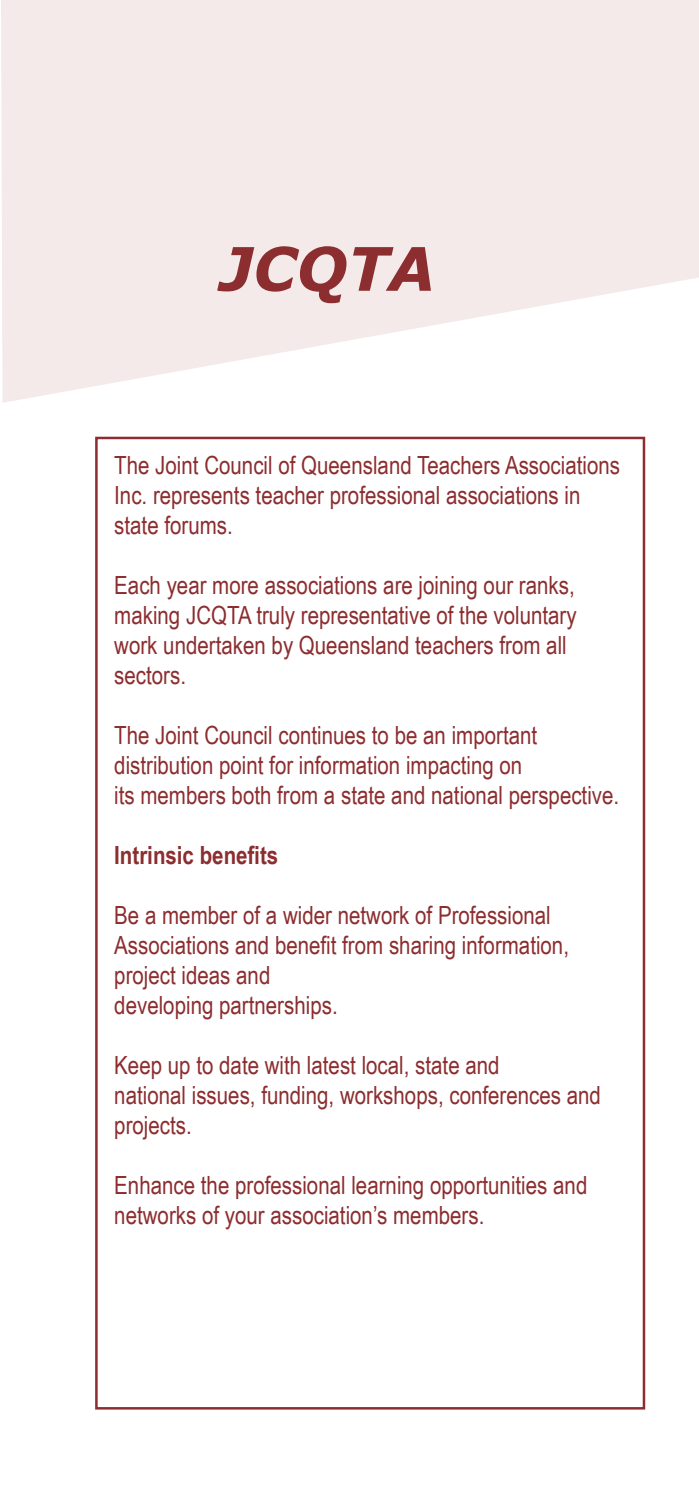
<style>
.page{position:relative;width:699px;height:1489px;background:#fff}
.page>*{position:absolute;margin:0;border:0;box-sizing:border-box;transform-origin:0 0}
.t1{font:italic 700 60px "Verdana";color:#8c2d2f}
.t2{font:25px/30px "Arial Narrow";color:#8c2d2f}
.t3{font:700 25px "Arial Narrow";color:#8c2d2f}
</style>
<div class="page">
<svg style="left:1px;top:0;width:698px;height:403px"></svg>
<h1 class="t1" style="left:220px;top:231px;width:217px">JCQTA</h1>
<p class="t2" style="left:114px;top:449px;width:507px">The Joint Council of Queensland Teachers Associations<br>Inc. represents teacher professional associations in state forums.</p>
<p class="t2" style="left:114px;top:569px;width:464px">Each year more associations are joining our ranks, making JCQTA truly representative of the voluntary work undertaken by Queensland teachers from all sectors.</p>
<p class="t2" style="left:114px;top:719px;width:506px">The Joint Council continues to be an important distribution point for information impacting on<br>its members both from a state and national perspective.</p>
<p class="t3" style="left:114px;top:836px;width:166px">Intrinsic benefits</p>
<p class="t2" style="left:114px;top:899px;width:456px">Be a member of a wider network of Professional Associations and benefit from sharing information, project ideas and<br>developing partnerships.</p>
<p class="t2" style="left:114px;top:1049px;width:488px">Keep up to date with latest local, state and<br>national issues, funding, workshops, conferences and projects.</p>
<p class="t2" style="left:114px;top:1169px;width:474px">Enhance the professional learning opportunities and networks of your association’s members.</p>
</div>
